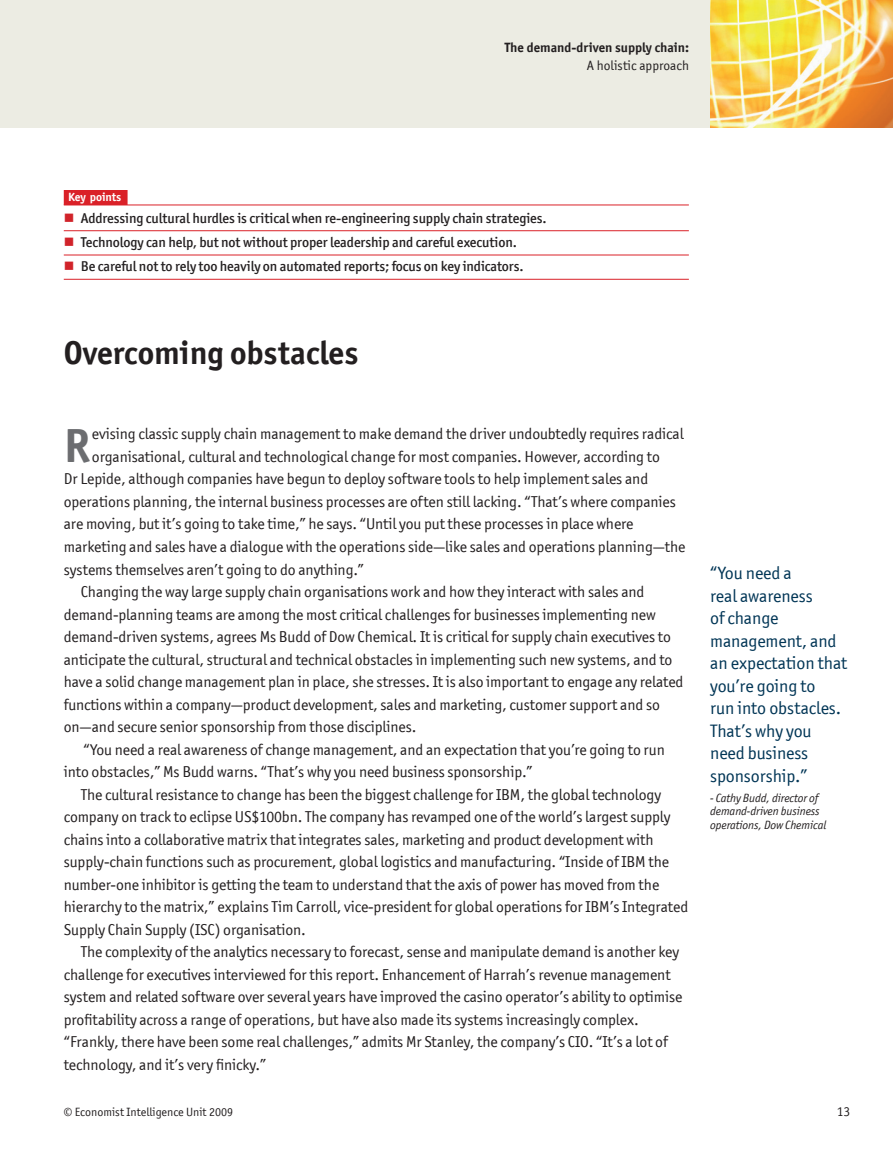
<style>
.page{position:relative;width:893px;height:1149px;background:#fff}
.page>*{position:absolute;margin:0;border:0;box-sizing:border-box;transform-origin:0 0}
.t1{font:700 47.85px "Officina San ITC";color:#6c6d70}
.t2{font:700 33px "Officina San ITC";color:#231f20}
.t3{font:18px/22.5px "Officina San ITC";letter-spacing:-.005em;color:#003555}
.t4{font:15.75px "Officina San ITC";letter-spacing:-.005em;color:#231f20}
.t5{font:500 14.25px "Officina San ITC";letter-spacing:-.005em;color:#231f20}
.t6{font:700 13.5px "Officina San ITC";color:#231f20}
.t7{font:13.5px "Officina San ITC";color:#231f20}
.t8{font:italic 12px/13.5px "Officina San ITC";letter-spacing:-.005em;color:#231f20}
.t9{font:12px "Officina San ITC";color:#231f20}
.t10{font:700 12px "Officina San ITC";letter-spacing:-.005em;color:#fff}
.s1{color:#d1232a}
</style>
<div class="page">
<div style="left:0;top:0;width:893px;height:128px;background:#ecece3"></div>
<img style="left:710px;top:0;width:183px;height:128px">
<div style="left:64px;top:190px;width:64px;height:15px;background:#da2128"></div>
<hr style="left:64px;top:204px;width:625px;height:1px;background:#da2128">
<hr style="left:64px;top:230px;width:625px;height:1px;background:#da2128">
<hr style="left:64px;top:254px;width:625px;height:1px;background:#da2128">
<hr style="left:64px;top:279px;width:625px;height:1px;background:#da2128">
<p class="t6" style="left:505px;top:39px;width:186px">The demand-driven supply chain:</p>
<p class="t7" style="left:587px;top:58px;width:104px">A holistic approach</p>
<p class="t10" style="left:68px;top:189px;width:55px">Key points</p>
<p class="t5" style="left:64px;top:209px;width:484px"><span class="s1">■</span> Addressing cultural hurdles is critical when re-engineering supply chain strategies.</p>
<p class="t5" style="left:64px;top:234px;width:455px"><span class="s1">■</span> Technology can help, but not without proper leadership and careful execution.</p>
<p class="t5" style="left:64px;top:258px;width:461px"><span class="s1">■</span> Be careful not to rely too heavily on automated reports; focus on key indicators.</p>
<h2 class="t2" style="left:64px;top:332px;width:296px">Overcoming obstacles</h2>
<h1 class="t1" style="left:64px;top:416px;width:28px">R</h1>
<p class="t4" style="left:92px;top:425px;width:593px">evising classic supply chain management to make demand the driver undoubtedly requires radical</p>
<p class="t4" style="left:92px;top:447px;width:569px">organisational, cultural and technological change for most companies. However, according to</p>
<p class="t4" style="left:64px;top:470px;width:586px">Dr Lepide, although companies have begun to deploy software tools to help implement sales and</p>
<p class="t4" style="left:64px;top:492px;width:614px">operations planning, the internal business processes are often still lacking. “That’s where companies</p>
<p class="t4" style="left:64px;top:515px;width:571px">are moving, but it’s going to take time,” he says. “Until you put these processes in place where</p>
<p class="t4" style="left:64px;top:537px;width:623px">marketing and sales have a dialogue with the operations side—like sales and operations planning—the</p>
<p class="t4" style="left:64px;top:560px;width:302px">systems themselves aren’t going to do anything.”</p>
<p class="t4" style="left:81px;top:582px;width:565px">Changing the way large supply chain organisations work and how they interact with sales and</p>
<p class="t4" style="left:64px;top:605px;width:593px">demand-planning teams are among the most critical challenges for businesses implementing new</p>
<p class="t4" style="left:64px;top:627px;width:609px">demand-driven systems, agrees Ms Budd of Dow Chemical. It is critical for supply chain executives to</p>
<p class="t4" style="left:64px;top:650px;width:610px">anticipate the cultural, structural and technical obstacles in implementing such new systems, and to</p>
<p class="t4" style="left:64px;top:672px;width:621px">have a solid change management plan in place, she stresses. It is also important to engage any related</p>
<p class="t4" style="left:64px;top:695px;width:598px">functions within a company—product development, sales and marketing, customer support and so</p>
<p class="t4" style="left:64px;top:717px;width:354px">on—and secure senior sponsorship from those disciplines.</p>
<p class="t4" style="left:84px;top:740px;width:583px">“You need a real awareness of change management, and an expectation that you’re going to run</p>
<p class="t4" style="left:64px;top:762px;width:470px">into obstacles,” Ms Budd warns. “That’s why you need business sponsorship.”</p>
<p class="t4" style="left:81px;top:785px;width:582px">The cultural resistance to change has been the biggest challenge for IBM, the global technology</p>
<p class="t4" style="left:64px;top:807px;width:608px">company on track to eclipse US$100bn. The company has revamped one of the world’s largest supply</p>
<p class="t4" style="left:64px;top:830px;width:591px">chains into a collaborative matrix that integrates sales, marketing and product development with</p>
<p class="t4" style="left:64px;top:852px;width:607px">supply-chain functions such as procurement, global logistics and manufacturing. “Inside of IBM the</p>
<p class="t4" style="left:64px;top:875px;width:597px">number-one inhibitor is getting the team to understand that the axis of power has moved from the</p>
<p class="t4" style="left:64px;top:897px;width:626px">hierarchy to the matrix,” explains Tim Carroll, vice-president for global operations for IBM’s Integrated</p>
<p class="t4" style="left:64px;top:920px;width:244px">Supply Chain Supply (ISC) organisation.</p>
<p class="t4" style="left:81px;top:942px;width:600px">The complexity of the analytics necessary to forecast, sense and manipulate demand is another key</p>
<p class="t4" style="left:64px;top:965px;width:608px">challenge for executives interviewed for this report. Enhancement of Harrah’s revenue management</p>
<p class="t4" style="left:64px;top:987px;width:620px">system and related software over several years have improved the casino operator’s ability to optimise</p>
<p class="t4" style="left:64px;top:1010px;width:577px">profitability across a range of operations, but have also made its systems increasingly complex.</p>
<p class="t4" style="left:64px;top:1032px;width:605px">“Frankly, there have been some real challenges,” admits Mr Stanley, the company’s CIO. “It’s a lot of</p>
<p class="t4" style="left:64px;top:1055px;width:204px">technology, and it’s very finicky.”</p>
<p class="t3" style="left:710px;top:561px;width:139px">“You need a<br>real awareness<br>of change management, and an expectation that you’re going to<br>run into obstacles.<br>That’s why you need business sponsorship.”</p>
<p class="t8" style="left:710px;top:790px;width:118px">- Cathy Budd, director of demand-driven business operations, Dow Chemical</p>
<p class="t9" style="left:64px;top:1104px;width:171px">© Economist Intelligence Unit 2009</p>
<p class="t7" style="left:837px;top:1103px;width:7px">13</p>
</div>
